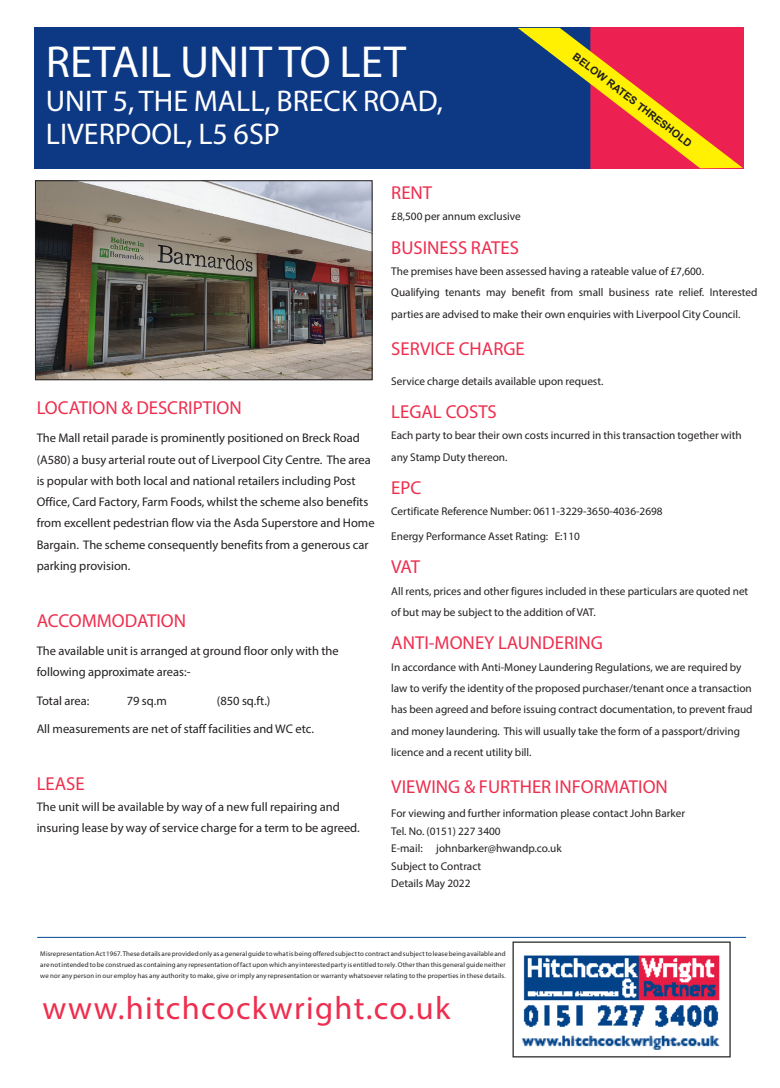
<style>
.page{position:relative;width:780px;height:1088px;background:#fff}
.page>*{position:absolute;margin:0;border:0;box-sizing:border-box;transform-origin:0 0}
.t1{font:45px "Myriad Pro";color:#fff}
.t2{font:32.5px "Myriad Pro";letter-spacing:.04em;color:#ee2e4e}
.t3{font:30px "Myriad Pro";color:#fff}
.t4{font:18.75px "Myriad Pro";color:#ee2e4e}
.t5{font:12.5px/21.2px "Myriad Pro";color:#231f20}
.t6{font:11.25px/21.2px "Myriad Pro";color:#231f20}
.t7{font:700 10.62px "Arial";color:#231f20}
.t8{font:6.88px/11.2px "Myriad Pro";letter-spacing:.02em;color:#231f20;text-align:justify}
</style>
<div class="page">
<div style="left:34px;top:28px;width:709px;height:140px;background:#0d3883"></div>
<hr style="left:37px;top:937px;width:709px;height:1px;background:#014890">
<img style="left:512px;top:941px;width:219px;height:117px">
<img style="left:37px;top:182px;width:333px;height:196px">
<div style="left:35px;top:180px;width:337px;height:200px;border:1px solid #231f20"></div>
<svg style="left:517px;top:28px;width:225px;height:140px;background:#b34e4f"></svg>
<p class="t1" style="left:46px;top:34px;width:361px">RETAIL UNIT TO LET</p>
<p class="t3" style="left:46px;top:82px;width:399px">UNIT 5, THE MALL, BRECK ROAD,</p>
<p class="t3" style="left:46px;top:116px;width:235px">LIVERPOOL, L5 6SP</p>
<p class="t7" style="left:579px;top:49px;width:148px;rotate:38deg">BELOW RATES THRESHOLD</p>
<p class="t4" style="left:37px;top:396px;width:207px">LOCATION &amp; DESCRIPTION</p>
<p class="t5" style="left:37px;top:427px;width:339px">The Mall retail parade is prominently positioned on Breck Road (A580) a busy arterial route out of Liverpool City Centre. The area is popular with both local and national retailers including Post Office, Card Factory, Farm Foods, whilst the scheme also benefits from excellent pedestrian flow via the Asda Superstore and Home Bargain. The scheme consequently benefits from a generous car parking provision.</p>
<p class="t4" style="left:37px;top:609px;width:151px">ACCOMMODATION</p>
<p class="t5" style="left:37px;top:640px;width:303px">The available unit is arranged at ground floor only with the following approximate areas:-</p>
<p class="t5" style="left:37px;top:689px;width:54px">Total area:</p>
<p class="t5" style="left:127px;top:689px;width:42px">79 sq.m</p>
<p class="t5" style="left:217px;top:689px;width:55px">(850 sq.ft.)</p>
<p class="t5" style="left:37px;top:718px;width:279px">All measurements are net of staff facilities and WC etc.</p>
<p class="t4" style="left:37px;top:772px;width:50px">LEASE</p>
<p class="t5" style="left:37px;top:796px;width:324px">The unit will be available by way of a new full repairing and insuring lease by way of service charge for a term to be agreed.</p>
<p class="t4" style="left:391px;top:181px;width:42px">RENT</p>
<p class="t6" style="left:391px;top:206px;width:131px">£8,500 per annum exclusive</p>
<p class="t4" style="left:391px;top:236px;width:129px">BUSINESS RATES</p>
<p class="t6" style="left:391px;top:260px;width:314px">The premises have been assessed having a rateable value of £7,600.</p>
<p class="t6" style="left:391px;top:282px;width:367px">Qualifying tenants may benefit from small business rate relief. Interested parties are advised to make their own enquiries with Liverpool City Council.</p>
<p class="t4" style="left:391px;top:337px;width:135px">SERVICE CHARGE</p>
<p class="t6" style="left:391px;top:370px;width:214px">Service charge details available upon request.</p>
<p class="t4" style="left:391px;top:400px;width:107px">LEGAL COSTS</p>
<p class="t6" style="left:391px;top:425px;width:352px">Each party to bear their own costs incurred in this transaction together with any Stamp Duty thereon.</p>
<p class="t4" style="left:391px;top:476px;width:32px">EPC</p>
<p class="t6" style="left:391px;top:501px;width:273px">Certificate Reference Number: 0611-3229-3650-4036-2698</p>
<p class="t6" style="left:391px;top:525px;width:190px">Energy Performance Asset Rating: E:110</p>
<p class="t4" style="left:391px;top:555px;width:30px">VAT</p>
<p class="t6" style="left:391px;top:580px;width:358px">All rents, prices and other figures included in these particulars are quoted net of but may be subject to the addition of VAT.</p>
<p class="t4" style="left:391px;top:632px;width:213px">ANTI-MONEY LAUNDERING</p>
<p class="t6" style="left:391px;top:656px;width:363px">In accordance with Anti-Money Laundering Regulations, we are required by law to verify the identity of the proposed purchaser/tenant once a transaction has been agreed and before issuing contract documentation, to prevent fraud and money laundering. This will usually take the form of a passport/driving licence and a recent utility bill.</p>
<p class="t4" style="left:391px;top:775px;width:278px">VIEWING &amp; FURTHER INFORMATION</p>
<p class="t6" style="left:391px;top:805px;width:295px;line-height:17.5px">For viewing and further information please contact John Barker<br>Tel. No. (0151) 227 3400</p>
<p class="t6" style="left:391px;top:838px;width:172px">E-mail: johnbarker@hwandp.co.uk</p>
<p class="t6" style="left:391px;top:857px;width:92px;line-height:17.5px">Subject to Contract<br>Details May 2022</p>
<p class="t8" style="left:40px;top:947px;width:467px">Misrepresentation Act 1967. These details are provided only as a general guide to what is being offered subject to contract and subject to lease being available and are not intended to be construed as containing any representation of fact upon which any interested party is entitled to rely. Other than this general guide neither we nor any person in our employ has any authority to make, give or imply any representation or warranty whatsoever relating to the properties in these details.</p>
<p class="t2" style="left:43px;top:988px;width:409px">www.hitchcockwright.co.uk</p>
</div>
